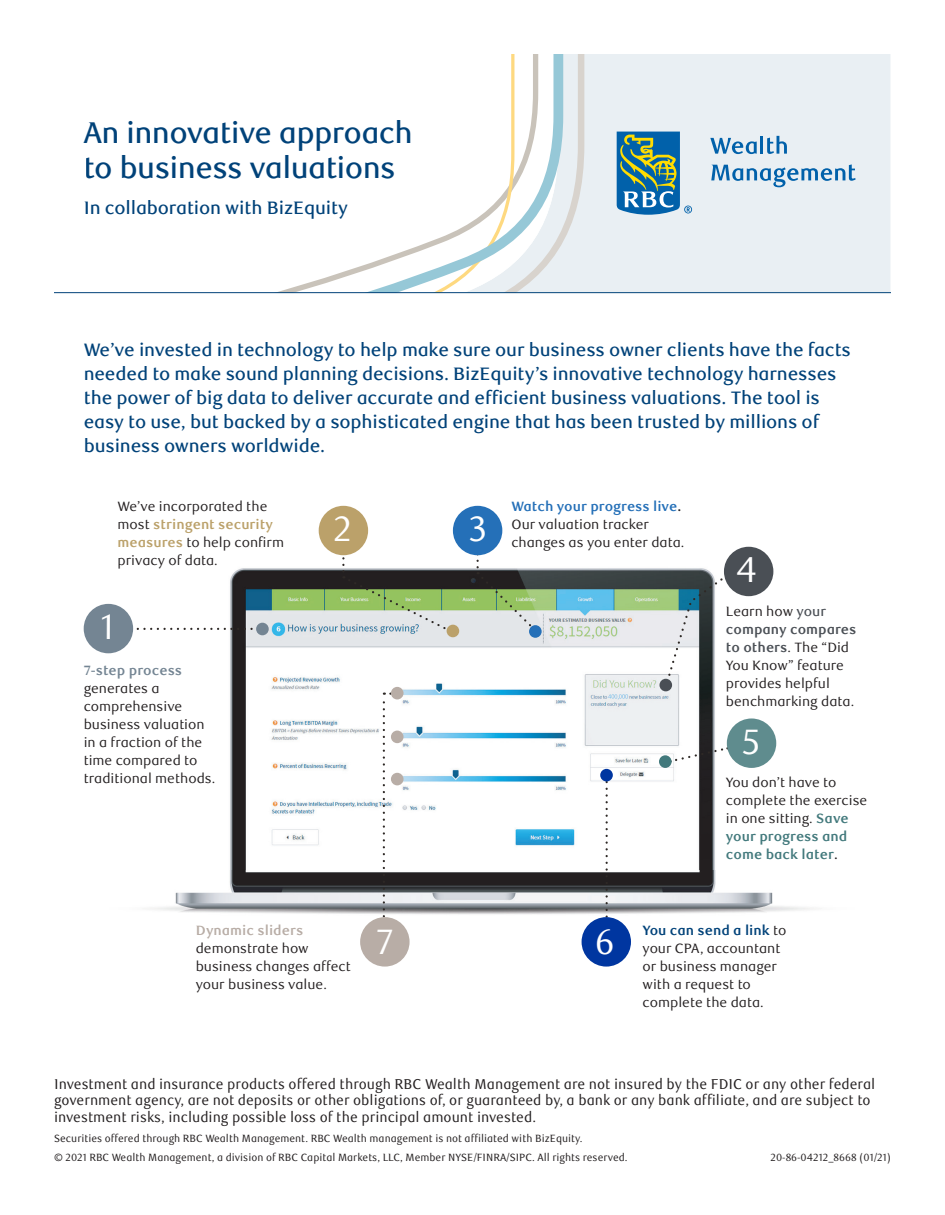
<style>
.page{position:relative;width:945px;height:1215px;background:#fff}
.page>*{position:absolute;margin:0;border:0;box-sizing:border-box;transform-origin:0 0}
.t1{font:35.4px "RBC Text";color:#fff}
.t2{font:500 30px/34.5px "RBC Display";color:#004279}
.t3{font:500 18px/24px "RBC Text";letter-spacing:-.01em;color:#004279}
.t4{font:14.25px/16.5px "RBC Text Cond";color:#231f20}
.t5{font:13.5px/18px "RBC Text";color:#231f20}
.t6{font:700 13.5px "RBC Text";color:#b8ada6}
.t7{font:700 13.5px "RBC Text";color:#748593}
.t8{font:10.5px/18.9px "RBC Text Cond";color:#231f20}
.s1{font-weight:700;color:#bba16a}
.s2{font-weight:700;color:#2570b8}
.s3{font-weight:700}
.s4{font-weight:500;color:#4a4f55}
.s5{font-weight:700;color:#4a4f55}
.s6{font-weight:700;color:#42797c}
.s7{font-weight:500}
.s8{font-weight:700;color:#004279}
</style>
<div class="page">
<img style="left:102px;top:548px;width:712px;height:417px">
<svg style="left:670px;top:746px;width:58px;height:17px"></svg>
<svg style="left:133px;top:628px;width:119px;height:2px"></svg>
<svg style="left:383px;top:693px;width:15px;height:223px"></svg>
<svg style="left:606px;top:781px;width:2px;height:136px"></svg>
<svg style="left:342px;top:551px;width:113px;height:83px"></svg>
<svg style="left:665px;top:575px;width:63px;height:111px"></svg>
<div style="left:84px;top:604px;width:49px;height:49px;background:#748593;border-radius:50%"></div>
<div style="left:360px;top:917px;width:50px;height:50px;background:#b8ada6;border-radius:50%"></div>
<div style="left:582px;top:917px;width:49px;height:50px;background:#0036a0;border-radius:50%"></div>
<div style="left:659px;top:679px;width:13px;height:12px;background:#4a4f55;border-radius:50%"></div>
<div style="left:447px;top:625px;width:12px;height:12px;background:#bba16a;border-radius:50%"></div>
<div style="left:256px;top:623px;width:13px;height:12px;background:#748593;border-radius:50%"></div>
<div style="left:391px;top:773px;width:13px;height:12px;background:#b8ada6;border-radius:50%"></div>
<div style="left:391px;top:731px;width:13px;height:12px;background:#b8ada6;border-radius:50%"></div>
<div style="left:391px;top:687px;width:13px;height:12px;background:#b8ada6;border-radius:50%"></div>
<div style="left:600px;top:769px;width:13px;height:12px;background:#0036a0;border-radius:50%"></div>
<div style="left:659px;top:755px;width:13px;height:13px;background:#42797c;border-radius:50%"></div>
<div style="left:319px;top:506px;width:49px;height:49px;background:#bba16a;border-radius:50%"></div>
<div style="left:724px;top:547px;width:49px;height:49px;background:#4a4f55;border-radius:50%"></div>
<div style="left:727px;top:718px;width:49px;height:50px;background:#5f8c8e;border-radius:50%"></div>
<svg style="left:477px;top:547px;width:58px;height:83px"></svg>
<div style="left:453px;top:506px;width:49px;height:49px;background:#2570b8;border-radius:50%"></div>
<div style="left:529px;top:625px;width:13px;height:13px;background:#2570b8;border-radius:50%"></div>
<div style="left:584px;top:54px;width:306px;height:238px;background:#e9eff3"></div>
<svg style="left:563px;top:54px;width:21px;height:238px;background:#e4e8ea"></svg>
<svg style="left:278px;top:54px;width:285px;height:238px"></svg>
<svg style="left:617px;top:132px;width:75px;height:83px;background:#5f96a2"></svg>
<svg style="left:710px;top:138px;width:47px;height:16px"></svg>
<hr style="left:760px;top:136px;width:3px;height:18px;background:#0161aa">
<svg style="left:767px;top:136px;width:20px;height:18px"></svg>
<svg style="left:711px;top:164px;width:145px;height:23px;background:#a9c7de"></svg>
<hr style="left:54px;top:292px;width:837px;height:1px;background:#004279">
<h2 class="t2" style="left:84px;top:116px;width:330px">An innovative approach to business valuations</h2>
<h3 class="t3" style="left:84px;top:197px;width:266px">In collaboration with BizEquity</h3>
<p class="t3" style="left:84px;top:338px;width:769px">We’ve invested in technology to help make sure our business owner clients have the facts needed to make sound planning decisions. BizEquity’s innovative technology harnesses the power of big data to deliver accurate and efficient business valuations. The tool is easy to use, but backed by a sophisticated engine that has been trusted by millions of business owners worldwide.</p>
<p class="t5" style="left:118px;top:498px;width:168px">We’ve incorporated the most <span class="s1">stringent security measures</span> to help confirm privacy of data.</p>
<p class="t5" style="left:511px;top:498px;width:175px"><span class="s2">Watch your progress live</span><span class="s3">.<br></span>Our valuation tracker changes as you enter data.</p>
<h1 class="t1" style="left:333px;top:508px;width:20px">2</h1>
<h1 class="t1" style="left:469px;top:508px;width:20px">3</h1>
<h1 class="t1" style="left:101px;top:606px;width:15px">1</h1>
<p class="t7" style="left:84px;top:662px;width:100px">7-step process</p>
<p class="t5" style="left:84px;top:680px;width:133px">generates a comprehensive business valuation in a fraction of the time compared to traditional methods.</p>
<h1 class="t1" style="left:736px;top:549px;width:23px">4</h1>
<p class="t5" style="left:726px;top:602px;width:132px">Learn how <span class="s4">your </span><span class="s5">company compares to others</span>. The “Did<br>You Know” feature provides helpful benchmarking data.</p>
<h1 class="t1" style="left:742px;top:721px;width:20px">5</h1>
<p class="t5" style="left:726px;top:773px;width:143px">You don’t have to complete the exercise in one sitting. <span class="s6">Save your progress and come back later</span><span class="s7">.</span></p>
<p class="t6" style="left:196px;top:922px;width:109px">Dynamic sliders</p>
<p class="t5" style="left:196px;top:939px;width:157px">demonstrate how business changes affect your business value.</p>
<h1 class="t1" style="left:376px;top:921px;width:19px">7</h1>
<h1 class="t1" style="left:595px;top:921px;width:21px">6</h1>
<p class="t5" style="left:643px;top:921px;width:145px"><span class="s8">You can send a link</span> to your CPA, accountant or business manager with a request to complete the data.</p>
<p class="t4" style="left:54px;top:1076px;width:823px">Investment and insurance products offered through RBC Wealth Management are not insured by the FDIC or any other federal government agency, are not deposits or other obligations of, or guaranteed by, a bank or any bank affiliate, and are subject to investment risks, including possible loss of the principal amount invested.</p>
<p class="t8" style="left:54px;top:1129px;width:575px">Securities offered through RBC Wealth Management. RBC Wealth management is not affiliated with BizEquity.<br>© 2021 RBC Wealth Management, a division of RBC Capital Markets, LLC, Member NYSE/FINRA/SIPC. All rights reserved.</p>
<p class="t8" style="left:771px;top:1148px;width:122px">20-86-04212_8668 (01/21)</p>
</div>
